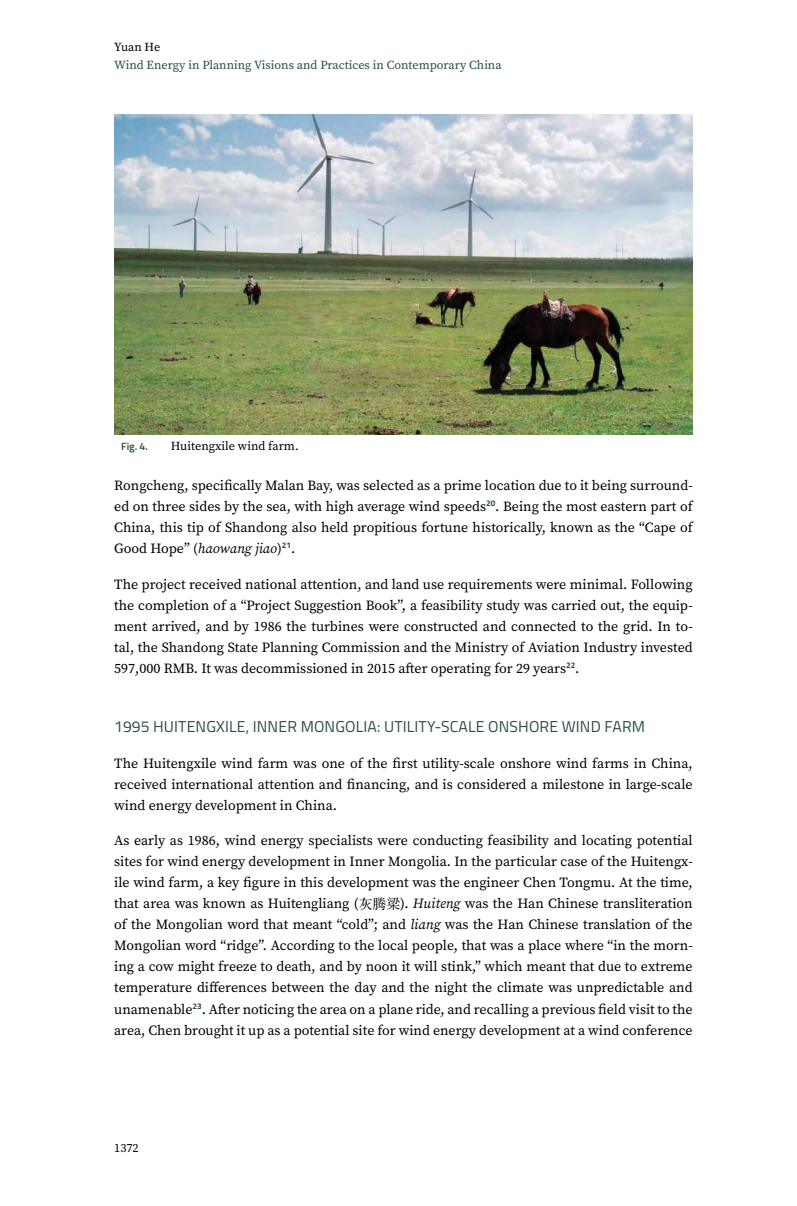
<style>
.page{position:relative;width:797px;height:1206px;background:#fff}
.page>*{position:absolute;margin:0;border:0;box-sizing:border-box;transform-origin:0 0}
.t1{font:15.75px "Titillium Web";letter-spacing:.01em;color:#285136}
.t2{font:14px/21px "Source Serif Pro";color:#000;text-align:justify}
.t3{font:12.25px "Source Serif Pro";color:#285136}
.t4{font:12.25px "Source Serif Pro";color:#000}
.t5{font:600 10.5px "Titillium Web";color:#285136}
.s1{font-style:italic}
.s2{font-family:"ST Songti SC Regular"}
</style>
<div class="page">
<img style="left:114px;top:114px;width:578px;height:320px">
<p class="t4" style="left:114px;top:39px;width:48px">Yuan He</p>
<p class="t3" style="left:114px;top:56px;width:389px">Wind Energy in Planning Visions and Practices in Contemporary China</p>
<p class="t5" style="left:121px;top:439px;width:28px">Fig. 4.</p>
<p class="t4" style="left:171px;top:438px;width:129px">Huitengxile wind farm.</p>
<p class="t2" style="left:114px;top:475px;width:579px">Rongcheng, specifically Malan Bay, was selected as a prime location due to it being surround&shy;ed on three sides by the sea, with high average wind speeds<sup>20</sup>. Being the most eastern part of China, this tip of Shandong also held propitious fortune historically, known as the “Cape of Good Hope” (<span class="s1">haowang jiao</span>)<sup>21</sup>.</p>
<p class="t2" style="left:114px;top:574px;width:579px">The project received national attention, and land use requirements were minimal. Following the completion of a “Project Suggestion Book”, a feasibility study was carried out, the equip&shy;ment arrived, and by 1986 the turbines were constructed and connected to the grid. In to&shy;tal, the Shandong State Planning Commission and the Ministry of Aviation Industry invested 597,000 RMB. It was decommissioned in 2015 after operating for 29 years<sup>22</sup>.</p>
<p class="t1" style="left:114px;top:714px;width:532px">1995 HUITENGXILE, INNER MONGOLIA: UTILITY-SCALE ONSHORE WIND FARM</p>
<p class="t2" style="left:114px;top:752px;width:579px">The Huitengxile wind farm was one of the first utility-scale onshore wind farms in China, received international attention and financing, and is considered a milestone in large-scale wind energy development in China.</p>
<p class="t2" style="left:114px;top:830px;width:579px">As early as 1986, wind energy specialists were conducting feasibility and locating potential sites for wind energy development in Inner Mongolia. In the particular case of the Huitengx&shy;ile wind farm, a key figure in this development was the engineer Chen Tongmu. At the time, that area was known as Huitengliang (<span class="s2">灰腾梁</span>). <span class="s1">Huiteng</span> was the Han Chinese transliteration of the Mongolian word that meant “cold”; and <span class="s1">liang</span> was the Han Chinese translation of the Mongolian word “ridge”. According to the local people, that was a place where “in the morn&shy;ing a cow might freeze to death, and by noon it will stink,” which meant that due to extreme temperature differences between the day and the night the climate was unpredictable and unamenable<sup>23</sup>. After noticing the area on a plane ride, and recalling a previous field visit to the area, Chen brought it up as a potential site for wind energy development at a wind conference</p>
<p class="t4" style="left:114px;top:1139px;width:26px">1372</p>
</div>
